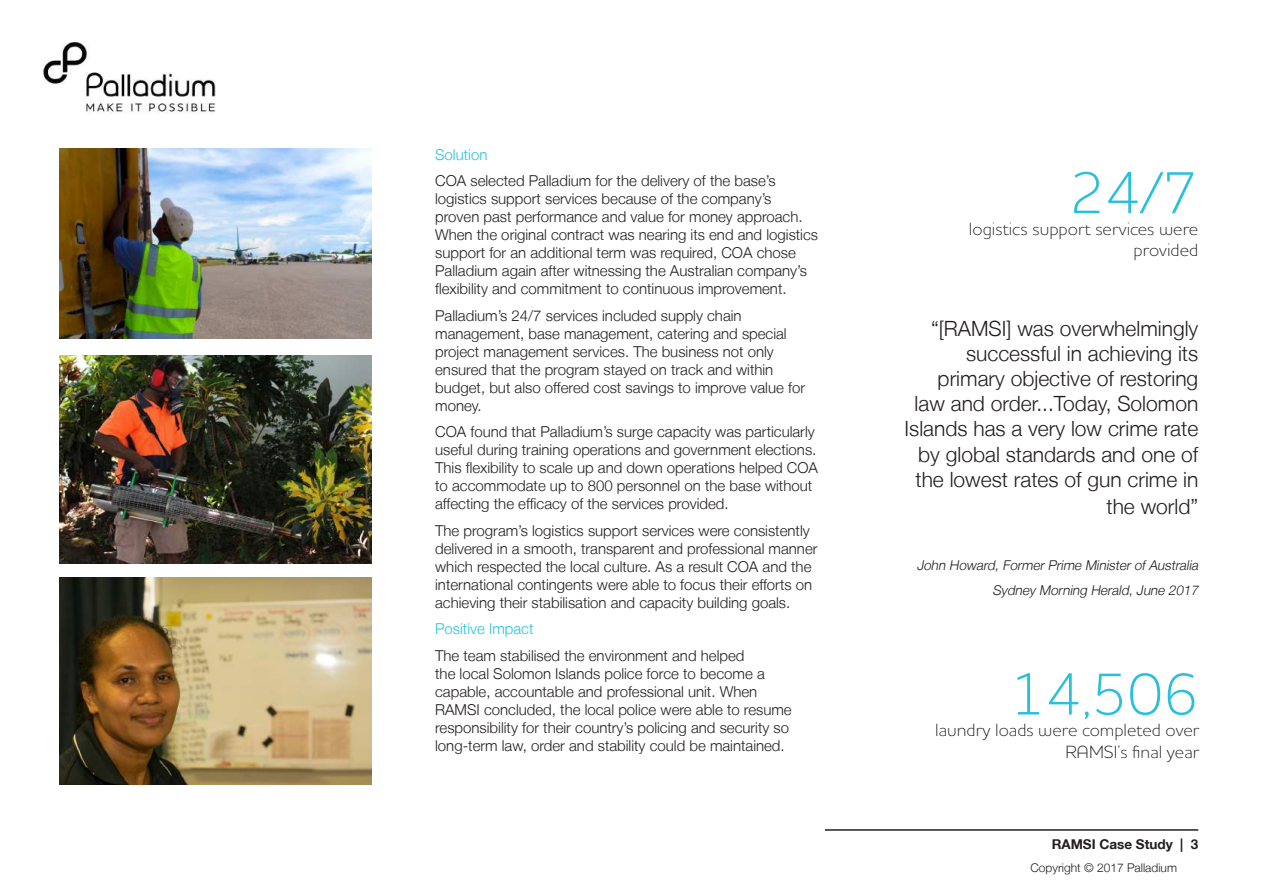
<style>
.page{position:relative;width:1263px;height:893px;background:#fff}
.page>*{position:absolute;margin:0;border:0;box-sizing:border-box;transform-origin:0 0}
.t1{font:300 60px "Houschka Alt Pro";color:#29c0da}
.t2{font:300 21px/25.5px "Helvetica Neue LT";color:#231f20;text-align:right}
.t3{font:300 18px/21.6px "Houschka Alt Pro";color:#231f20;text-align:right}
.t4{font:300 15px/18px "Helvetica Neue LT";color:#231f20}
.t5{font:300 15px "Helvetica Neue LT";color:#29c0da}
.t6{font:italic 300 13.5px/24.8px "Helvetica Neue LT";color:#231f20;text-align:right}
.t7{font:700 13.5px "Helvetica Neue LT";color:#231f20}
.t8{font:300 12px "Helvetica Neue LT";color:#231f20}
</style>
<div class="page">
<hr style="left:825px;top:829px;width:373px;height:2px;background:#231f20">
<img style="left:43px;top:43px;width:172px;height:70px">
<img style="left:59px;top:578px;width:312px;height:206px">
<img style="left:59px;top:355px;width:312px;height:208px">
<img style="left:59px;top:149px;width:312px;height:190px">
<p class="t5" style="left:435px;top:145px;width:54px">Solution</p>
<p class="t4" style="left:435px;top:171px;width:384px">COA selected Palladium for the delivery of the base’s logistics support services because of the company’s proven past performance and value for money approach.<br>When the original contract was nearing its end and logistics support for an additional term was required, COA chose Palladium again after witnessing the Australian company’s flexibility and commitment to continuous improvement.</p>
<p class="t4" style="left:435px;top:306px;width:371px">Palladium’s 24/7 services included supply chain management, base management, catering and special project management services. The business not only ensured that the program stayed on track and within budget, but also offered cost savings to improve value for money.</p>
<p class="t4" style="left:435px;top:422px;width:384px">COA found that Palladium’s surge capacity was particularly useful during training operations and government elections.<br>This flexibility to scale up and down operations helped COA to accommodate up to 800 personnel on the base without affecting the efficacy of the services provided.</p>
<p class="t4" style="left:435px;top:521px;width:384px">The program’s logistics support services were consistently delivered in a smooth, transparent and professional manner which respected the local culture. As a result COA and the international contingents were able to focus their efforts on achieving their stabilisation and capacity building goals.</p>
<p class="t5" style="left:435px;top:620px;width:100px">Positive Impact</p>
<p class="t4" style="left:435px;top:646px;width:358px">The team stabilised the environment and helped<br>the local Solomon Islands police force to become a capable, accountable and professional unit. When RAMSI concluded, the local police were able to resume responsibility for their country’s policing and security so long-term law, order and stability could be maintained.</p>
<h1 class="t1" style="left:1069px;top:154px;width:131px">24/7</h1>
<p class="t3" style="left:969px;top:217px;width:231px">logistics support services were provided</p>
<h2 class="t2" style="left:904px;top:315px;width:295px">“[RAMSI] was overwhelmingly successful in achieving its primary objective of restoring law and order...Today, Solomon<br>Islands has a very low crime rate by global standards and one of the lowest rates of gun crime in the world”</h2>
<p class="t6" style="left:917px;top:553px;width:286px">John Howard, Former Prime Minister of Australia<br>Sydney Morning Herald, June 2017</p>
<h1 class="t1" style="left:1010px;top:656px;width:191px">14,506</h1>
<p class="t3" style="left:935px;top:719px;width:265px">laundry loads were completed over<br>RAMSI’s final year</p>
<p class="t7" style="left:1052px;top:836px;width:148px">RAMSI Case Study | 3</p>
<p class="t8" style="left:1030px;top:861px;width:148px">Copyright © 2017 Palladium</p>
</div>
